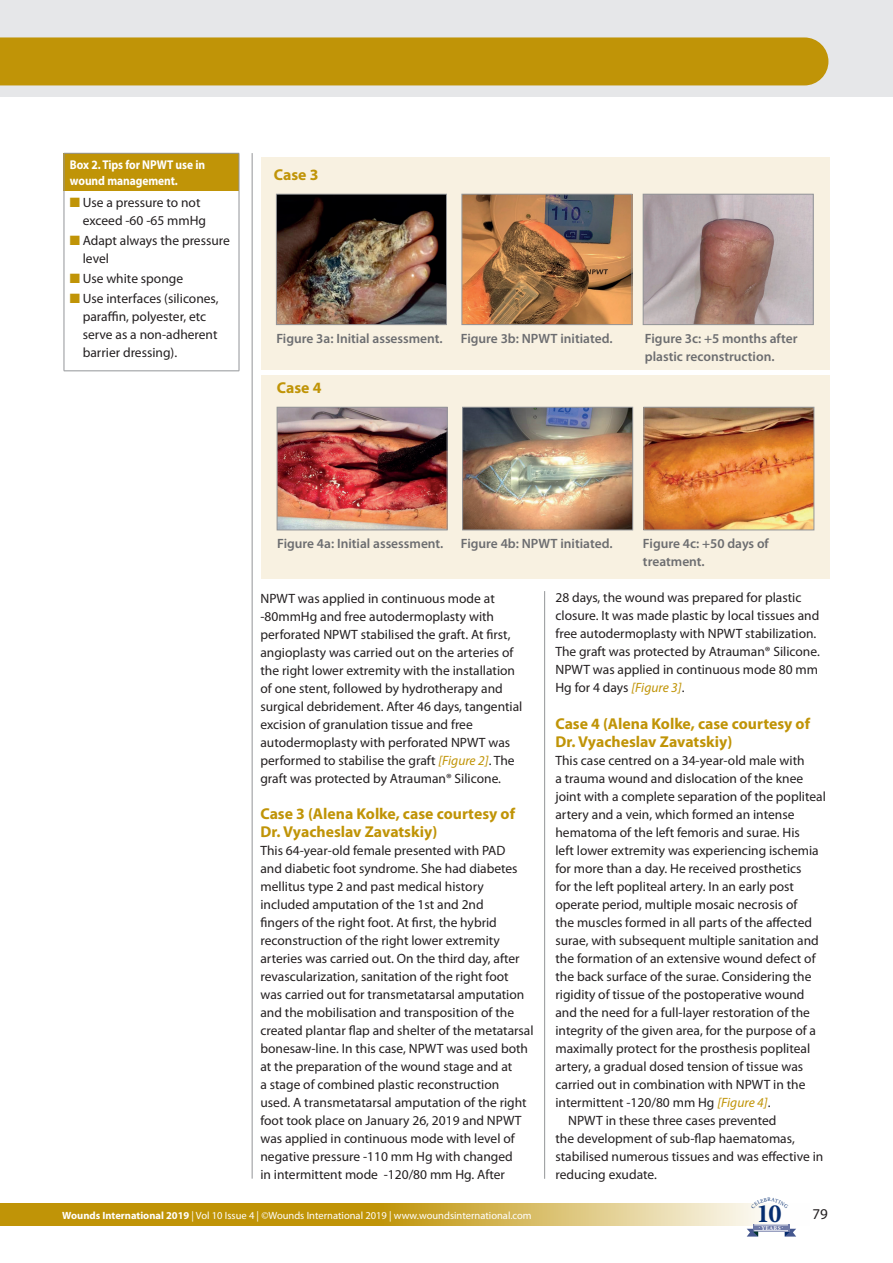
<style>
.page{position:relative;width:893px;height:1263px;background:#fff}
.page>*{position:absolute;margin:0;border:0;box-sizing:border-box;transform-origin:0 0}
.t1{font:700 26.4px "Minion Pro";color:#052d6f}
.t2{font:700 15.75px/18px "Myriad Pro";color:#c09407}
.t3{font:13.5px/18px "Myriad Pro";color:#231f20}
.t4{font:600 13.5px/18px "Myriad Pro";color:#6c6d70}
.t5{font:700 12.75px/15.8px "Myriad Pro";letter-spacing:-.005em;color:#fff;scale:.9 1}
.t6{font:10.5px "Myriad Pro";color:#fff}
.t7{font:700 5.85px "Minion Pro";letter-spacing:.04em;color:#fff}
.s1{color:#c09407}
.s2{font-style:italic;color:#c09407}
.s3{font-weight:700}
.s4{font-family:"Myriad Pro";font-weight:400;font-size:15px;color:#231f20}
</style>
<div class="page">
<div style="left:0;top:0;width:893px;height:97px;background:#e6e7e9"></div>
<div style="left:0;top:37px;width:828px;height:48px;background:#c09407"></div>
<hr style="left:252px;top:153px;width:1px;height:1026px;background:#939598">
<hr style="left:544px;top:591px;width:1px;height:588px;background:#939598">
<svg style="left:0;top:1203px;width:765px;height:23px;fill:#c09509"></svg>
<svg style="left:785px;top:1229px;width:11px;height:7px"></svg>
<svg style="left:753px;top:1224px;width:37px;height:8px"></svg>
<hr style="left:754px;top:1224px;width:34px;height:1px;background:#fff">
<hr style="left:754px;top:1230px;width:34px;height:1px;background:#fff">
<svg style="left:747px;top:1229px;width:11px;height:7px"></svg>
<div style="left:64px;top:153px;width:175px;height:38px;background:#c09407"></div>
<hr style="left:64px;top:153px;width:175px;height:1px;background:#939598">
<hr style="left:64px;top:153px;width:1px;height:38px;background:#939598">
<hr style="left:239px;top:153px;width:1px;height:38px;background:#939598">
<hr style="left:64px;top:191px;width:1px;height:180px;background:#939598">
<hr style="left:239px;top:191px;width:1px;height:180px;background:#939598">
<hr style="left:64px;top:371px;width:175px;height:1px;background:#939598">
<div style="left:261px;top:157px;width:569px;height:213px;background:#f8f1e1"></div>
<div style="left:261px;top:376px;width:569px;height:203px;background:#f8f1e1"></div>
<img style="left:278px;top:196px;width:167px;height:127px">
<div style="left:276px;top:194px;width:171px;height:131px;border:1px solid #939598"></div>
<img style="left:279px;top:409px;width:166px;height:119px">
<div style="left:277px;top:407px;width:170px;height:123px;border:1px solid #939598"></div>
<img style="left:464px;top:196px;width:166px;height:127px">
<div style="left:462px;top:194px;width:170px;height:131px;border:1px solid #939598"></div>
<img style="left:464px;top:409px;width:167px;height:119px">
<div style="left:462px;top:407px;width:171px;height:123px;border:1px solid #939598"></div>
<img style="left:645px;top:196px;width:166px;height:127px">
<div style="left:643px;top:194px;width:170px;height:131px;border:1px solid #939598"></div>
<img style="left:646px;top:409px;width:166px;height:119px">
<div style="left:644px;top:407px;width:170px;height:123px;border:1px solid #939598"></div>
<svg style="left:751px;top:1203px;width:14px;height:6px"></svg>
<p class="t5" style="left:70px;top:156px;width:152px">Box 2. Tips for NPWT use in wound management.</p>
<p class="t3" style="left:83px;top:193px;width:125px;text-indent:-13px"><span class="s1">■</span> Use a pressure to not exceed -60 -65 mmHg</p>
<p class="t3" style="left:83px;top:231px;width:149px;text-indent:-13px"><span class="s1">■</span> Adapt always the pressure level</p>
<p class="t3" style="left:70px;top:269px;width:115px"><span class="s1">■</span> Use white sponge</p>
<p class="t3" style="left:83px;top:289px;width:137px;text-indent:-13px"><span class="s1">■</span> Use interfaces (silicones, paraffin, polyester, etc serve as a non-adherent barrier dressing).</p>
<p class="t2" style="left:274px;top:165px;width:46px">Case 3</p>
<p class="t4" style="left:276px;top:329px;width:168px">Figure 3a: Initial assessment.</p>
<p class="t2" style="left:277px;top:378px;width:46px">Case 4</p>
<p class="t4" style="left:461px;top:329px;width:153px">Figure 3b: NPWT initiated.</p>
<p class="t4" style="left:645px;top:329px;width:154px">Figure 3c: +5 months after plastic reconstruction.</p>
<p class="t4" style="left:277px;top:534px;width:168px">Figure 4a: Initial assessment.</p>
<p class="t4" style="left:461px;top:534px;width:153px">Figure 4b: NPWT initiated.</p>
<p class="t4" style="left:643px;top:534px;width:127px">Figure 4c: +50 days of treatment.</p>
<p class="t3" style="left:260px;top:589px;width:264px">NPWT was applied in continuous mode at -80mmHg and free autodermoplasty with perforated NPWT stabilised the graft. At first, angioplasty was carried out on the arteries of the right lower extremity with the installation of one stent, followed by hydrotherapy and surgical debridement. After 46 days, tangential excision of granulation tissue and free autodermoplasty with perforated NPWT was performed to stabilise the graft <span class="s2">[Figure 2]</span>. The graft was protected by Atrauman® Silicone.</p>
<p class="t2" style="left:260px;top:804px;width:256px">Case 3 (Alena Kolke, case courtesy of<br>Dr. Vyacheslav Zavatskiy)</p>
<p class="t3" style="left:260px;top:841px;width:275px">This 64-year-old female presented with PAD<br>and diabetic foot syndrome. She had diabetes mellitus type 2 and past medical history included amputation of the 1st and 2nd<br>fingers of the right foot. At first, the hybrid reconstruction of the right lower extremity arteries was carried out. On the third day, after revascularization, sanitation of the right foot was carried out for transmetatarsal amputation and the mobilisation and transposition of the created plantar flap and shelter of the metatarsal bonesaw-line. In this case, NPWT was used both at the preparation of the wound stage and at<br>a stage of combined plastic reconstruction<br>used. A transmetatarsal amputation of the right foot took place on January 26, 2019 and NPWT was applied in continuous mode with level of negative pressure -110 mm Hg with changed<br>in intermittent mode -120/80 mm Hg. After</p>
<p class="t3" style="left:555px;top:589px;width:266px">28 days, the wound was prepared for plastic closure. It was made plastic by local tissues and free autodermoplasty with NPWT stabilization.<br>The graft was protected by Atrauman® Silicone.<br>NPWT was applied in continuous mode 80 mm Hg for 4 days <span class="s2">[Figure 3]</span>.</p>
<p class="t2" style="left:555px;top:714px;width:256px">Case 4 (Alena Kolke, case courtesy of<br>Dr. Vyacheslav Zavatskiy)</p>
<p class="t3" style="left:555px;top:751px;width:251px">This case centred on a 34-year-old male with</p>
<p class="t3" style="left:555px;top:769px;width:249px">a trauma wound and dislocation of the knee</p>
<p class="t3" style="left:555px;top:787px;width:272px">joint with a complete separation of the popliteal</p>
<p class="t3" style="left:555px;top:805px;width:240px">artery and a vein, which formed an intense</p>
<p class="t3" style="left:555px;top:823px;width:246px">hematoma of the left femoris and surae. His</p>
<p class="t3" style="left:555px;top:841px;width:265px">left lower extremity was experiencing ischemia</p>
<p class="t3" style="left:555px;top:859px;width:248px">for more than a day. He received prosthetics</p>
<p class="t3" style="left:555px;top:877px;width:240px">for the left popliteal artery. In an early post</p>
<p class="t3" style="left:555px;top:895px;width:243px">operate period, multiple mosaic necrosis of</p>
<p class="t3" style="left:555px;top:913px;width:258px">the muscles formed in all parts of the affected</p>
<p class="t3" style="left:555px;top:931px;width:265px">surae, with subsequent multiple sanitation and</p>
<p class="t3" style="left:555px;top:949px;width:262px">the formation of an extensive wound defect of</p>
<p class="t3" style="left:555px;top:967px;width:258px">the back surface of the surae. Considering the</p>
<p class="t3" style="left:555px;top:985px;width:251px">rigidity of tissue of the postoperative wound</p>
<p class="t3" style="left:555px;top:1003px;width:256px">and the need for a full-layer restoration of the</p>
<p class="t3" style="left:555px;top:1021px;width:262px">integrity of the given area, for the purpose of a</p>
<p class="t3" style="left:555px;top:1039px;width:256px">maximally protect for the prosthesis popliteal</p>
<p class="t3" style="left:555px;top:1057px;width:249px">artery, a gradual dosed tension of tissue was</p>
<p class="t3" style="left:555px;top:1075px;width:252px">carried out in combination with NPWT in the</p>
<p class="t3" style="left:555px;top:1093px;width:217px">intermittent -120/80 mm Hg <span class="s2">[Figure 4]</span>.</p>
<p class="t3" style="left:568px;top:1111px;width:210px">NPWT in these three cases prevented</p>
<p class="t3" style="left:555px;top:1129px;width:241px">the development of sub-flap haematomas,</p>
<p class="t3" style="left:555px;top:1147px;width:269px">stabilised numerous tissues and was effective in</p>
<p class="t3" style="left:555px;top:1165px;width:103px">reducing exudate.</p>
<p class="t6" style="left:62px;top:1208px;width:471px"><span class="s3">Wounds International 2019</span> | Vol 10 Issue 4 | ©Wounds International 2019 | www.woundsinternational.com</p>
<h1 class="t1" style="left:756px;top:1195px;width:73px">10 <span class="s4">79</span></h1>
<p class="t7" style="left:759px;top:1224px;width:26px">. YEARS .</p>
</div>
